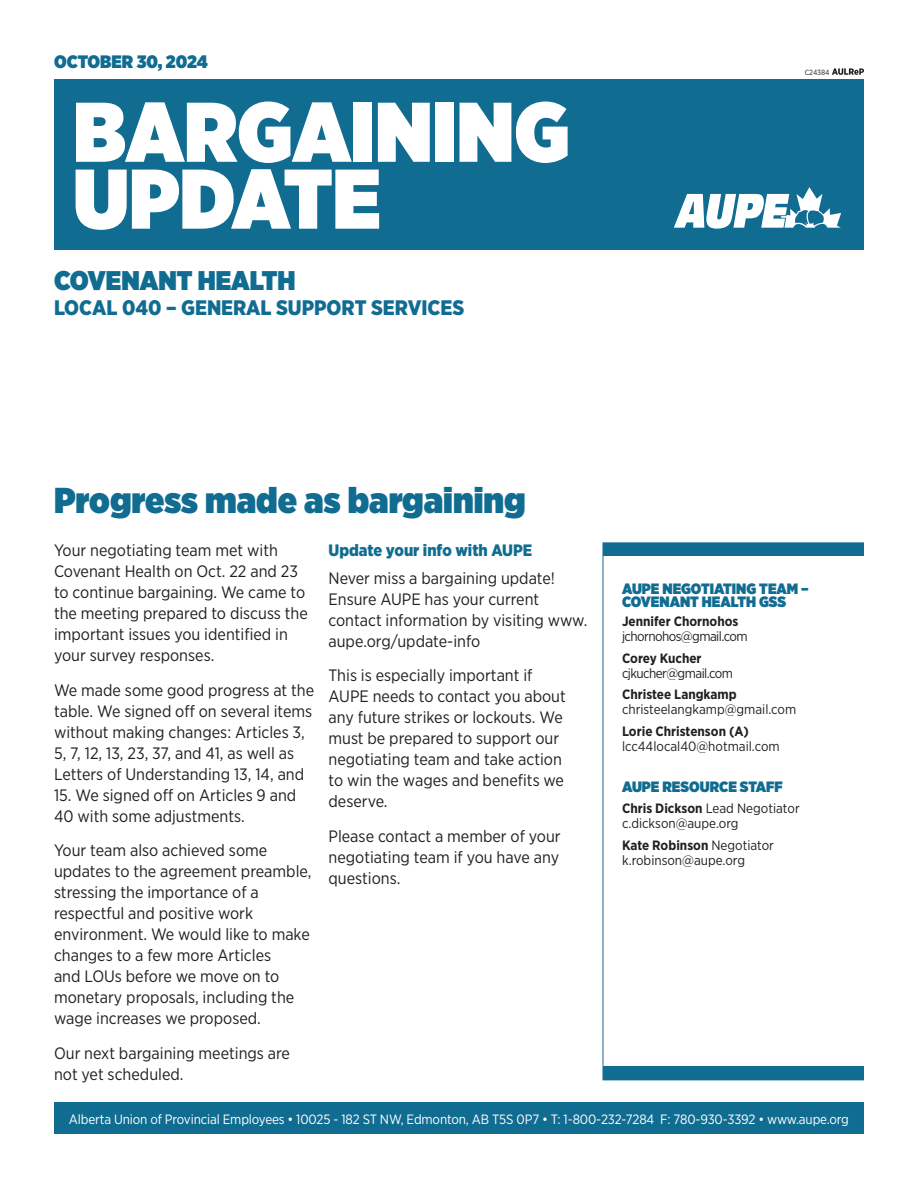
<style>
.page{position:relative;width:918px;height:1188px;background:#fff}
.page>*{position:absolute;margin:0;border:0;box-sizing:border-box;transform-origin:0 0}
.t1{font:900 84.45px/66.9px "Gotham Narrow";color:#fff}
.t2{font:900 36px "Gotham Narrow";color:#106c91}
.t3{font:900 27px "Gotham Narrow";color:#106c91}
.t4{font:900 21px "Gotham Narrow";color:#106c91}
.t5{font:900 18px "Gotham Narrow";color:#106c91}
.t6{font:16.5px/21px "Gotham Narrow";color:#231f20}
.t7{font:900 16.5px "Gotham Narrow";color:#106c91}
.t8{font:900 15px/13.5px "Gotham Narrow";color:#106c91}
.t9{font:13.5px/15px "Gotham Narrow";color:#231f20}
.t10{font:13.5px "Gotham Narrow";letter-spacing:-.01em;color:#fff}
.t11{font:700 13.5px "Gotham Narrow";color:#231f20}
.t12{font:13.5px "Gotham Narrow";letter-spacing:-.04em;color:#231f20}
.t13{font:7.5px "Gotham Narrow";color:#231f20}
.s1{font-weight:700}
</style>
<div class="page">
<div style="left:54px;top:79px;width:810px;height:171px;background:#106c91"></div>
<div style="left:54px;top:1102px;width:810px;height:32px;background:#106c91"></div>
<div style="left:603px;top:543px;width:261px;height:13px;background:#106c91"></div>
<div style="left:603px;top:1066px;width:261px;height:14px;background:#106c91"></div>
<svg style="left:674px;top:187px;width:167px;height:42px"></svg>
<div style="left:603px;top:542px;width:261px;height:538px;border:1px solid #106c91"></div>
<svg style="left:832px;top:68px;width:32px;height:7px"></svg>
<p class="t5" style="left:54px;top:50px;width:155px">OCTOBER 30, 2024</p>
<h1 class="t1" style="left:73px;top:97px;width:498px">BARGAINING<br>UPDATE</h1>
<h3 class="t3" style="left:54px;top:262px;width:243px">COVENANT HEALTH</h3>
<p class="t4" style="left:54px;top:294px;width:412px">LOCAL 040 – GENERAL SUPPORT SERVICES</p>
<h2 class="t2" style="left:54px;top:476px;width:473px">Progress made as bargaining</h2>
<p class="t13" style="left:805px;top:68px;width:26px">C24384</p>
<p class="t7" style="left:328px;top:539px;width:205px">Update your info with AUPE</p>
<p class="t6" style="left:328px;top:567px;width:260px">Never miss a bargaining update!<br>Ensure AUPE has your current contact information by visiting www. aupe.org/update-info</p>
<p class="t6" style="left:328px;top:665px;width:239px">This is especially important if<br>AUPE needs to contact you about any future strikes or lockouts. We must be prepared to support our negotiating team and take action to win the wages and benefits we deserve.</p>
<p class="t6" style="left:328px;top:825px;width:234px;text-align:justify">Please contact a member of your negotiating team if you have any questions.</p>
<p class="t6" style="left:54px;top:540px;width:255px">Your negotiating team met with<br>Covenant Health on Oct. 22 and 23 to continue bargaining. We came to the meeting prepared to discuss the important issues you identified in your survey responses.</p>
<p class="t6" style="left:54px;top:679px;width:262px">We made some good progress at the table. We signed off on several items without making changes: Articles 3, 5, 7, 12, 13, 23, 37, and 41, as well as Letters of Understanding 13, 14, and</p>
<p class="t6" style="left:54px;top:784px;width:244px">15. We signed off on Articles 9 and<br>40 with some adjustments.</p>
<p class="t6" style="left:54px;top:840px;width:259px">Your team also achieved some updates to the agreement preamble, stressing the importance of a respectful and positive work environment. We would like to make changes to a few more Articles<br>and LOUs before we move on to monetary proposals, including the wage increases we proposed.</p>
<p class="t6" style="left:54px;top:1042px;width:238px">Our next bargaining meetings are not yet scheduled.</p>
<p class="t10" style="left:69px;top:1110px;width:782px">Alberta Union of Provincial Employees • 10025 - 182 ST NW, Edmonton, AB T5S 0P7 • T: 1-800-232-7284 F: 780-930-3392 • www.aupe.org</p>
<p class="t8" style="left:622px;top:582px;width:188px">AUPE NEGOTIATING TEAM –<br>COVENANT HEALTH GSS</p>
<p class="t11" style="left:622px;top:613px;width:118px">Jennifer Chornohos</p>
<p class="t12" style="left:622px;top:628px;width:127px">jchornohos@gmail.com</p>
<p class="t11" style="left:622px;top:649px;width:81px">Corey Kucher</p>
<p class="t12" style="left:622px;top:665px;width:112px">cjkucher@gmail.com</p>
<p class="t11" style="left:622px;top:686px;width:116px">Christee Langkamp</p>
<p class="t9" style="left:622px;top:702px;width:176px">christeelangkamp@gmail.com</p>
<p class="t11" style="left:622px;top:723px;width:128px">Lorie Christenson (A)</p>
<p class="t9" style="left:622px;top:739px;width:159px">lcc44local40@hotmail.com</p>
<p class="t8" style="left:622px;top:779px;width:162px">AUPE RESOURCE STAFF</p>
<p class="t9" style="left:622px;top:801px;width:179px"><span class="s1">Chris Dickson</span> Lead Negotiator c.dickson@aupe.org</p>
<p class="t9" style="left:622px;top:838px;width:154px"><span class="s1">Kate Robinson</span> Negotiator k.robinson@aupe.org</p>
</div>
